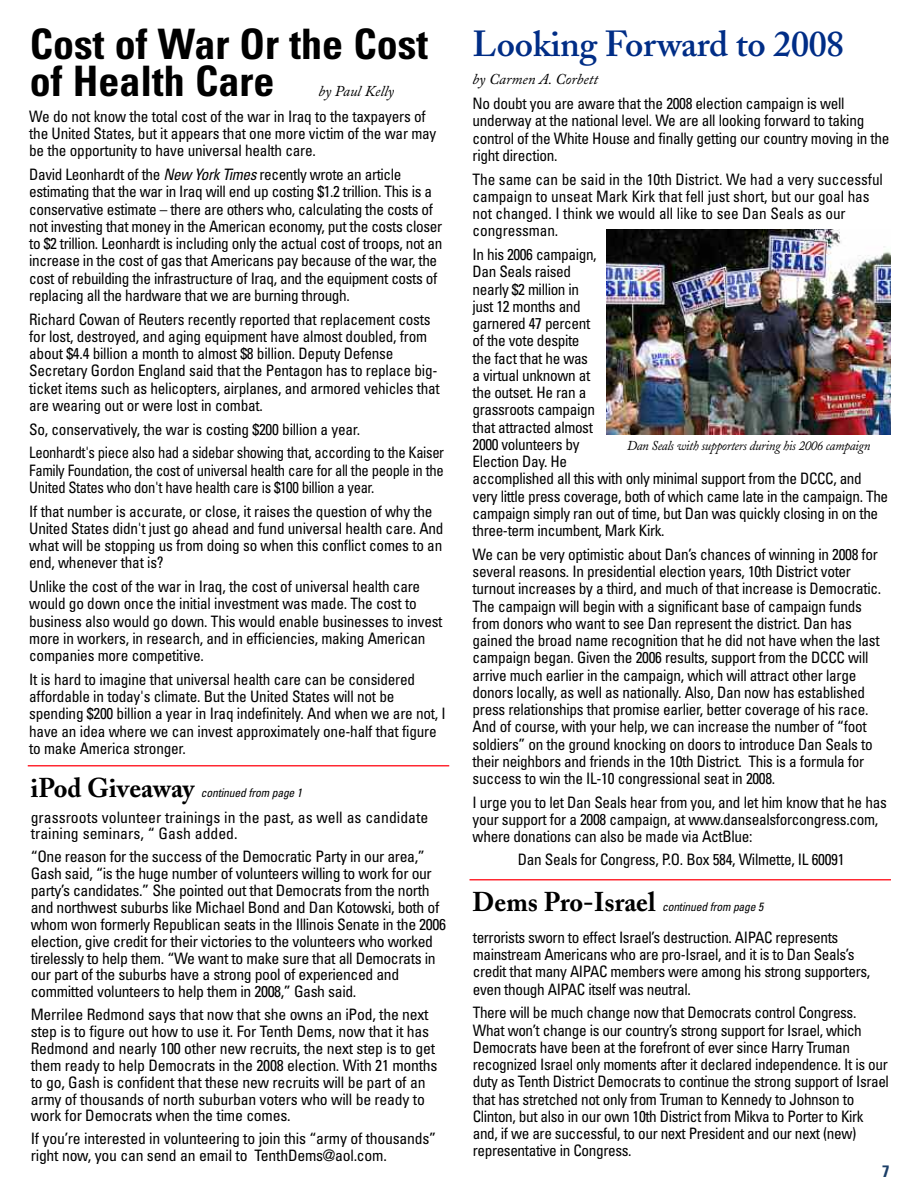
<style>
.page{position:relative;width:918px;height:1188px;background:#fff}
.page>*{position:absolute;margin:0;border:0;box-sizing:border-box;transform-origin:0 0}
.t1{font:700 condensed 42px/37.5px "Univers";color:#000}
.t2{font:600 36px "Adobe Caslon";letter-spacing:-.01em;color:#002d86}
.t3{font:700 27px "Adobe Caslon";color:#000}
.t4{font:700 condensed 16.5px "Univers";color:#1c3f68}
.t5{font:condensed 15.75px/17.2px "Univers";letter-spacing:-.02em;color:#000}
.t6{font:condensed 15.75px/17.2px "Univers";letter-spacing:-.02em;color:#000;scale:.93 1}
.t7{font:condensed 15.75px/17px "Univers";color:#000}
.t8{font:italic 15px "Adobe Caslon";color:#000}
.t9{font:italic 13.5px "Adobe Caslon";letter-spacing:-.025em;color:#000;scale:.95 1}
.t10{font:italic condensed 12px "Univers";letter-spacing:-.015em;color:#000}
.s1{font-style:italic}
</style>
<div class="page">
<hr style="left:28px;top:765px;width:421px;height:1px;background:#ff2932">
<img style="left:606px;top:230px;width:285px;height:205px">
<hr style="left:470px;top:879px;width:421px;height:1px;background:#ff2932">
<h1 class="t1" style="left:30px;top:29px;width:400px">Cost of War Or the Cost of Health Care</h1>
<p class="t8" style="left:318px;top:86px;width:77px">by Paul Kelly</p>
<p class="t5" style="left:29px;top:109px;width:409px">We do not know the total cost of the war in Iraq to the taxpayers of the United States, but it appears that one more victim of the war may be the opportunity to have universal health care.</p>
<p class="t5" style="left:29px;top:167px;width:415px">David Leonhardt of the <span class="s1">New York Times</span> recently wrote an article estimating that the war in Iraq will end up costing $1.2 trillion. This is a conservative estimate – there are others who, calculating the costs of not investing that money in the American economy, put the costs closer to $2 trillion. Leonhardt is including only the actual cost of troops, not an increase in the cost of gas that Americans pay because of the war, the cost of rebuilding the infrastructure of Iraq, and the equipment costs of replacing all the hardware that we are burning through.</p>
<p class="t5" style="left:29px;top:312px;width:412px">Richard Cowan of Reuters recently reported that replacement costs for lost, destroyed, and aging equipment have almost doubled, from about $4.4 billion a month to almost $8 billion. Deputy Defense Secretary Gordon England said that the Pentagon has to replace big&shy;ticket items such as helicopters, airplanes, and armored vehicles that are wearing out or were lost in combat.</p>
<p class="t5" style="left:29px;top:418px;width:416px;line-height:23.7px">So, conservatively, the war is costing $200 billion a year.<br>Leonhardt's piece also had a sidebar showing that, according to the Kaiser</p>
<p class="t6" style="left:29px;top:463px;width:447px">Family Foundation, the cost of universal health care for all the people in the<br>United States who don't have health care is $100 billion a year.</p>
<p class="t5" style="left:29px;top:504px;width:416px">If that number is accurate, or close, it raises the question of why the United States didn't just go ahead and fund universal health care. And what will be stopping us from doing so when this conflict comes to an end, whenever that is?</p>
<p class="t5" style="left:29px;top:579px;width:415px">Unlike the cost of the war in Iraq, the cost of universal health care would go down once the initial investment was made. The cost to business also would go down. This would enable businesses to invest more in workers, in research, and in efficiencies, making American companies more competitive.</p>
<p class="t5" style="left:29px;top:672px;width:418px">It is hard to imagine that universal health care can be considered affordable in today's climate. But the United States will not be spending $200 billion a year in Iraq indefinitely. And when we are not, I have an idea where we can invest approximately one-half that figure to make America stronger.</p>
<h3 class="t3" style="left:31px;top:777px;width:165px">iPod Giveaway</h3>
<p class="t10" style="left:201px;top:788px;width:103px">continued from page 1</p>
<p class="t7" style="left:31px;top:810px;width:399px">grassroots volunteer trainings in the past, as well as candidate training seminars, “ Gash added.</p>
<p class="t5" style="left:31px;top:849px;width:417px">“One reason for the success of the Democratic Party in our area,” Gash said, “is the huge number of volunteers willing to work for our party’s candidates.” She pointed out that Democrats from the north and northwest suburbs like Michael Bond and Dan Kotowski, both of whom won formerly Republican seats in the Illinois Senate in the 2006 election, give credit for their victories to the volunteers who worked tirelessly to help them. “We want to make sure that all Democrats in our part of the suburbs have a strong pool of experienced and committed volunteers to help them in 2008,” Gash said.</p>
<p class="t5" style="left:31px;top:1007px;width:408px">Merrilee Redmond says that now that she owns an iPod, the next step is to figure out how to use it. For Tenth Dems, now that it has Redmond and nearly 100 other new recruits, the next step is to get them ready to help Democrats in the 2008 election. With 21 months to go, Gash is confident that these new recruits will be part of an army of thousands of north suburban voters who will be ready to work for Democrats when the time comes.</p>
<p class="t5" style="left:31px;top:1131px;width:407px">If you’re interested in volunteering to join this “army of thousands” right now, you can send an email to TenthDems@aol.com.</p>
<h2 class="t2" style="left:473px;top:30px;width:373px">Looking Forward to 2008</h2>
<p class="t8" style="left:473px;top:74px;width:127px">by Carmen A. Corbett</p>
<p class="t5" style="left:473px;top:96px;width:418px">No doubt you are aware that the 2008 election campaign is well underway at the national level. We are all looking forward to taking control of the White House and finally getting our country moving in the right direction.</p>
<p class="t5" style="left:473px;top:172px;width:412px">The same can be said in the 10th District. We had a very successful campaign to unseat Mark Kirk that fell just short, but our goal has not changed. I think we would all like to see Dan Seals as our congressman.</p>
<p class="t5" style="left:473px;top:247px;width:417px">In his 2006 campaign,<br>Dan Seals raised<br>nearly $2 million in<br>just 12 months and<br>garnered 47 percent<br>of the vote despite<br>the fact that he was<br>a virtual unknown at<br>the outset. He ran a<br>grassroots campaign<br>that attracted almost<br>2000 volunteers by<br>Election Day. He<br>accomplished all this with only minimal support from the DCCC, and very little press coverage, both of which came late in the campaign. The campaign simply ran out of time, but Dan was quickly closing in on the three-term incumbent, Mark Kirk.</p>
<p class="t5" style="left:473px;top:547px;width:410px">We can be very optimistic about Dan’s chances of winning in 2008 for several reasons. In presidential election years, 10th District voter turnout increases by a third, and much of that increase is Democratic.<br>The campaign will begin with a significant base of campaign funds from donors who want to see Dan represent the district. Dan has gained the broad name recognition that he did not have when the last campaign began. Given the 2006 results, support from the DCCC will arrive much earlier in the campaign, which will attract other large donors locally, as well as nationally. Also, Dan now has established press relationships that promise earlier, better coverage of his race.<br>And of course, with your help, we can increase the number of “foot soldiers” on the ground knocking on doors to introduce Dan Seals to their neighbors and friends in the 10th District. This is a formula for success to win the IL-10 congressional seat in 2008.</p>
<p class="t5" style="left:473px;top:795px;width:416px">I urge you to let Dan Seals hear from you, and let him know that he has your support for a 2008 campaign, at www.dansealsforcongress.com, where donations can also be made via ActBlue:</p>
<p class="t5" style="left:518px;top:852px;width:328px">Dan Seals for Congress, P.O. Box 584, Wilmette, IL 60091</p>
<p class="t9" style="left:627px;top:441px;width:258px">Dan Seals with supporters during his 2006 campaign</p>
<h3 class="t3" style="left:473px;top:891px;width:185px">Dems Pro-Israel</h3>
<p class="t10" style="left:662px;top:902px;width:103px">continued from page 5</p>
<p class="t5" style="left:473px;top:930px;width:399px">terrorists sworn to effect Israel’s destruction. AIPAC represents mainstream Americans who are pro-Israel, and it is to Dan Seals’s credit that many AIPAC members were among his strong supporters, even though AIPAC itself was neutral.</p>
<p class="t5" style="left:473px;top:1005px;width:418px">There will be much change now that Democrats control Congress.<br>What won’t change is our country’s strong support for Israel, which Democrats have been at the forefront of ever since Harry Truman recognized Israel only moments after it declared independence. It is our duty as Tenth District Democrats to continue the strong support of Israel that has stretched not only from Truman to Kennedy to Johnson to Clinton, but also in our own 10th District from Mikva to Porter to Kirk and, if we are successful, to our next President and our next (new) representative in Congress.</p>
<p class="t4" style="left:882px;top:1165px;width:9px">7</p>
</div>
